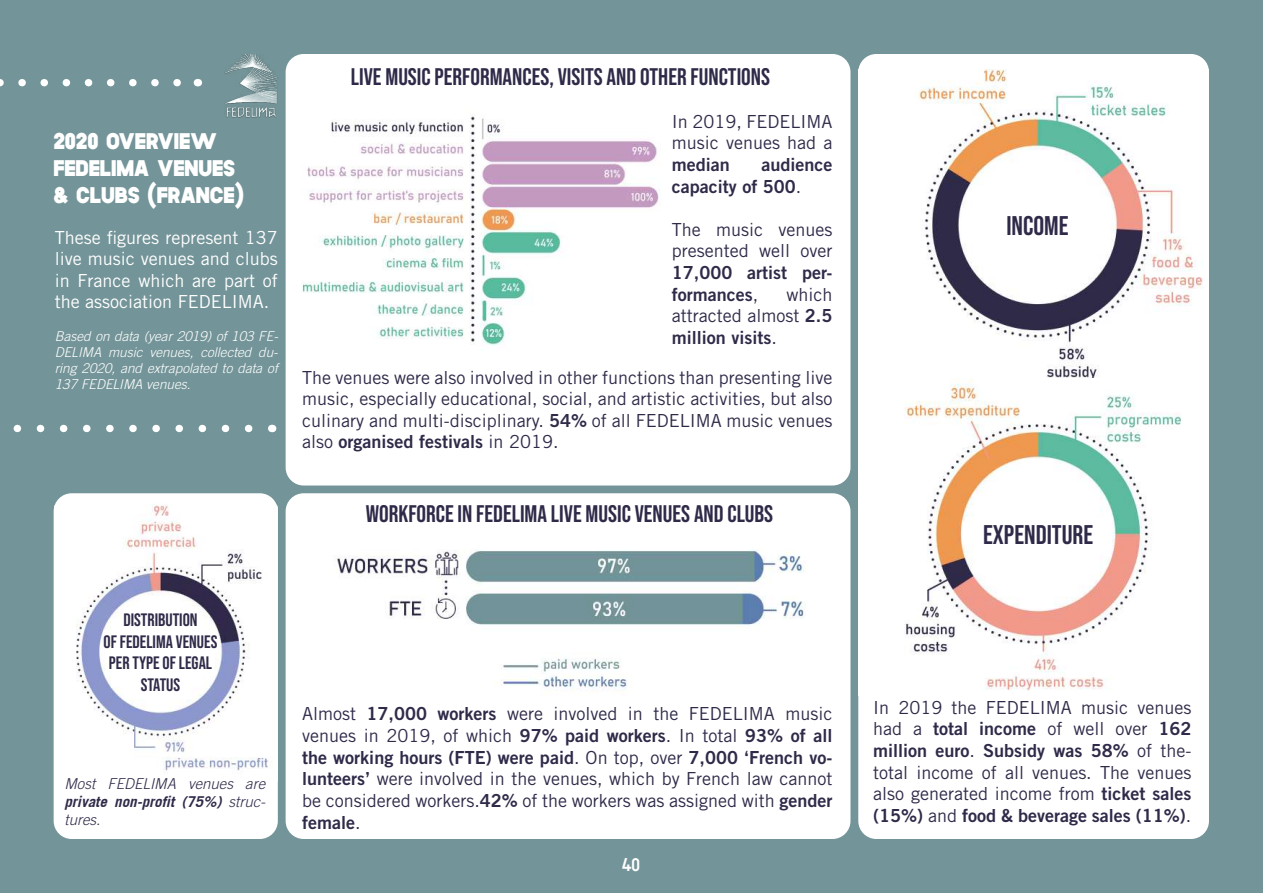
<style>
.page{position:relative;width:1263px;height:893px;background:#739498}
.page>*{position:absolute;margin:0;border:0;box-sizing:border-box;transform-origin:0 0}
.t1{font:27px "Bebas Neue";color:#302a49}
.t2{font:24px "Bebas Neue";color:#302a49}
.t3{font:700 22.5px/27px "koliko";color:#fff}
.t4{font:18px/21.6px "Trade Gothic LT Std";color:#302a49}
.t5{font:18px/21.6px "Trade Gothic LT Std Bd 2";color:#302a49}
.t6{font:18px/21.6px "Trade Gothic LT Std";color:#fff;text-align:justify}
.t7{font:18px/21.6px "Bebas Neue";color:#302a49;text-align:center}
.t8{font:18px "koliko";color:#fff}
.t9{font:italic 700 15px "Trade Gothic";color:#302a49}
.t10{font:italic 300 15px "Trade Gothic LT Std";color:#302a49}
.t11{font:italic 300 13.5px/16.2px "Trade Gothic LT Std";color:#fff;text-align:justify}
.s1{font-family:"Trade Gothic LT Std"}
.s2{font-family:"Trade Gothic LT Std Bd 2"}
.s3{font-family:"Trade Gothic LT Std";font-weight:300}
</style>
<div class="page">
<div style="left:286px;top:54px;width:564px;height:431px;background:#fff;border-radius:18px"></div>
<svg style="left:0;top:79px;width:181px;height:7px"></svg>
<div style="left:54px;top:493px;width:224px;height:346px;background:#fff;border-radius:18px"></div>
<img style="left:54px;top:504px;width:224px;height:279px">
<img style="left:225px;top:54px;width:53px;height:63px">
<img style="left:302px;top:116px;width:358px;height:230px">
<div style="left:286px;top:493px;width:564px;height:346px;background:#fff;border-radius:18px"></div>
<img style="left:334px;top:550px;width:472px;height:77px">
<div style="left:858px;top:54px;width:351px;height:785px;background:#fff;border-radius:18px"></div>
<img style="left:917px;top:69px;width:286px;height:309px">
<svg style="left:904px;top:379px;width:277px;height:311px"></svg>
<img style="left:494px;top:658px;width:133px;height:32px">
<svg style="left:13px;top:425px;width:236px;height:7px"></svg>
<p class="t3" style="left:54px;top:127px;width:192px">2020 OVERVIEW<br>FEDELIMA VENUES &amp; CLUBS (FRANCE)</p>
<p class="t6" style="left:55px;top:226px;width:225px">These figures represent 137 live music venues and clubs in France which are part of the association FEDELIMA.</p>
<p class="t11" style="left:55px;top:328px;width:225px">Based on data (year 2019) of 103 FE-DELIMA music venues, collected du&shy;ring 2020, and extrapolated to data of 137 FEDELIMA venues.</p>
<h2 class="t2" style="left:351px;top:63px;width:421px">LIVE MUSIC PERFORMANCES, VISITS AND OTHER FUNCTIONS</h2>
<p class="t4" style="left:672px;top:110px;width:162px">In 2019, FEDELIMA music venues had a</p>
<p class="t5" style="left:672px;top:153px;width:60px">median</p>
<p class="t5" style="left:672px;top:153px;width:162px;text-indent:89px">audience capacity of 500<span class="s1">.</span></p>
<p class="t4" style="left:672px;top:218px;width:162px">The music venues presented well over</p>
<p class="t5" style="left:672px;top:261px;width:162px">17,000 artist per&shy;formances<span class="s1">,</span></p>
<p class="t4" style="left:672px;top:283px;width:162px;text-align:right">which<br>attracted almost <span class="s2">2.5</span></p>
<p class="t5" style="left:672px;top:326px;width:106px">million visits<span class="s1">.</span></p>
<p class="t4" style="left:302px;top:366px;width:532px;text-align:justify">The venues were also involved in other functions than presenting live music, especially educational, social, and artistic activities, but also culinary and multi-disciplinary. <span class="s2">54%</span> of all FEDELIMA music venues</p>
<p class="t5" style="left:302px;top:431px;width:258px"><span class="s1">also</span> organised festivals <span class="s1">in 2019.</span></p>
<h2 class="t2" style="left:366px;top:500px;width:409px">WORKFORCE IN FEDELIMA LIVE MUSIC VENUES AND CLUBS</h2>
<p class="t7" style="left:104px;top:609px;width:115px">DISTRIBUTION<br>OF FEDELIMA VENUES<br>PER TYPE OF LEGAL<br>STATUS</p>
<p class="t10" style="left:64px;top:775px;width:202px">Most FEDELIMA venues are</p>
<p class="t9" style="left:64px;top:793px;width:203px">private non-profit (75%) <span class="s3">struc-</span></p>
<p class="t10" style="left:64px;top:811px;width:37px">tures.</p>
<p class="t4" style="left:302px;top:703px;width:532px">Almost <span class="s2">17,000 workers</span> were involved in the FEDELIMA music venues in 2019, of which <span class="s2">97% paid workers</span>. In total <span class="s2">93% of all</span></p>
<p class="t5" style="left:302px;top:746px;width:532px">the working hours (FTE) were paid<span class="s1">. On top, over</span> 7,000 ‘French vo-</p>
<p class="t4" style="left:302px;top:768px;width:532px"><span class="s2">lunteers’</span> were involved in the venues, which by French law cannot be considered workers.<span class="s2">42%</span> of the workers was assigned with <span class="s2">gender</span></p>
<p class="t5" style="left:302px;top:811px;width:60px">female<span class="s1">.</span></p>
<p class="t8" style="left:623px;top:855px;width:19px">40</p>
<h1 class="t1" style="left:1006px;top:210px;width:64px">INCOME</h1>
<h1 class="t1" style="left:983px;top:519px;width:112px">EXPENDITURE</h1>
<p class="t4" style="left:873px;top:696px;width:320px">In 2019 the FEDELIMA music venues had a <span class="s2">total income</span> of well over <span class="s2">162</span></p>
<p class="t5" style="left:873px;top:739px;width:320px">million euro<span class="s1">.</span> Subsidy was 58% <span class="s1">of the-</span></p>
<p class="t4" style="left:873px;top:761px;width:320px">total income of all venues. The venues also generated income from <span class="s2">ticket sales</span></p>
<p class="t5" style="left:873px;top:804px;width:320px">(15%) <span class="s1">and</span> food &amp; beverage sales (11%)<span class="s1">.</span></p>
</div>
